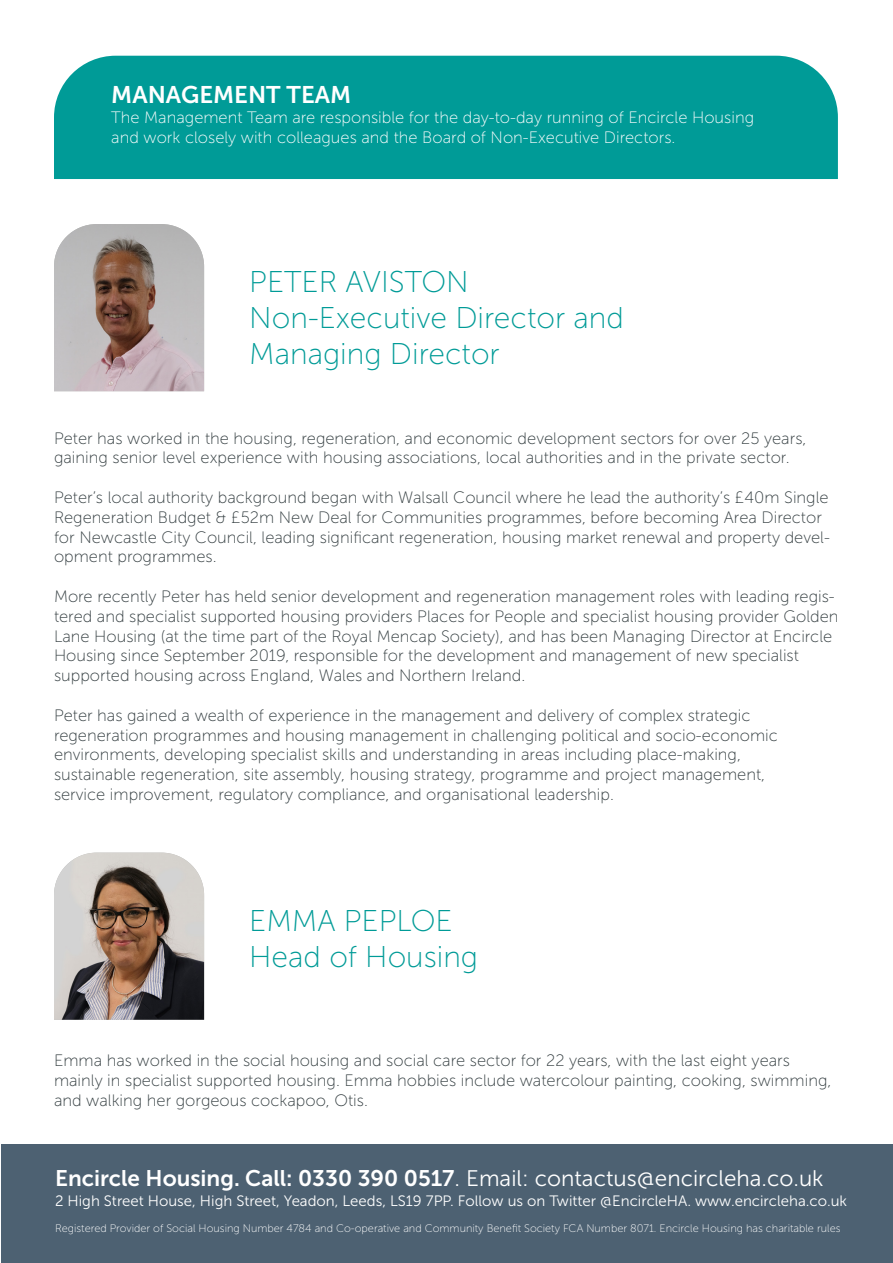
<style>
.page{position:relative;width:893px;height:1263px;background:#fff}
.page>*{position:absolute;margin:0;border:0;box-sizing:border-box;transform-origin:0 0}
.t1{font:30px "Museo Sans 100";color:#009b97}
.t2{font:24px "Museo Sans 700";color:#fff}
.t3{font:22.5px "Museo Sans 300";color:#fff}
.t4{font:16.5px/19.8px "Museo Sans 100";color:#313b3e}
.t5{font:16.5px "Museo Sans 100";color:#fff}
.t6{font:15px "Museo Sans 300";color:#fff}
.t7{font:10.95px "Museo Sans 100";color:#fff}
.s1{font-family:"Museo Sans 700"}
</style>
<div class="page">
<img style="left:54px;top:224px;width:150px;height:167px">
<img style="left:54px;top:853px;width:150px;height:167px">
<div style="left:1px;top:1145px;width:892px;height:118px;background:#4d6172"></div>
<div style="left:54px;top:56px;width:784px;height:123px;background:#009b97"></div>
<p class="t2" style="left:111px;top:82px;width:241px">MANAGEMENT TEAM</p>
<p class="t5" style="left:111px;top:109px;width:644px">The Management Team are responsible for the day-to-day running of Encircle Housing</p>
<p class="t5" style="left:111px;top:128px;width:566px">and work closely with colleagues and the Board of Non-Executive Directors.</p>
<p class="t1" style="left:249px;top:266px;width:221px">PETER AVISTON</p>
<p class="t1" style="left:249px;top:302px;width:376px">Non-Executive Director and</p>
<p class="t1" style="left:249px;top:338px;width:252px">Managing Director</p>
<p class="t4" style="left:54px;top:428px;width:754px">Peter has worked in the housing, regeneration, and economic development sectors for over 25 years, gaining senior level experience with housing associations, local authorities and in the private sector.</p>
<p class="t4" style="left:54px;top:487px;width:777px">Peter’s local authority background began with Walsall Council where he lead the authority’s £40m Single Regeneration Budget &amp; £52m New Deal for Communities programmes, before becoming Area Director for Newcastle City Council, leading significant regeneration, housing market renewal and property devel&shy;opment programmes.</p>
<p class="t4" style="left:54px;top:586px;width:786px">More recently Peter has held senior development and regeneration management roles with leading regis&shy;tered and specialist supported housing providers Places for People and specialist housing provider Golden Lane Housing (at the time part of the Royal Mencap Society), and has been Managing Director at Encircle Housing since September 2019, responsible for the development and management of new specialist</p>
<p class="t4" style="left:54px;top:666px;width:473px">supported housing across England, Wales and Northern Ireland.</p>
<p class="t4" style="left:54px;top:705px;width:698px">Peter has gained a wealth of experience in the management and delivery of complex strategic</p>
<p class="t4" style="left:54px;top:725px;width:725px">regeneration programmes and housing management in challenging political and socio-economic</p>
<p class="t4" style="left:54px;top:745px;width:689px">environments, developing specialist skills and understanding in areas including place-making,</p>
<p class="t4" style="left:54px;top:765px;width:713px">sustainable regeneration, site assembly, housing strategy, programme and project management,</p>
<p class="t4" style="left:54px;top:784px;width:561px">service improvement, regulatory compliance, and organisational leadership.</p>
<p class="t1" style="left:249px;top:905px;width:205px">EMMA PEPLOE</p>
<p class="t1" style="left:249px;top:941px;width:230px">Head of Housing</p>
<p class="t4" style="left:54px;top:1051px;width:737px">Emma has worked in the social housing and social care sector for 22 years, with the last eight years</p>
<p class="t4" style="left:54px;top:1071px;width:779px">mainly in specialist supported housing. Emma hobbies include watercolour painting, cooking, swimming,</p>
<p class="t4" style="left:54px;top:1090px;width:315px">and walking her gorgeous cockapoo, Otis.</p>
<p class="t3" style="left:55px;top:1166px;width:770px"><span class="s1">Encircle Housing. Call: 0330 390 0517</span>. Email: contactus@encircleha.co.uk</p>
<p class="t6" style="left:55px;top:1192px;width:793px">2 High Street House, High Street, Yeadon, Leeds, LS19 7PP. Follow us on Twitter @EncircleHA. www.encircleha.co.uk</p>
<p class="t7" style="left:55px;top:1222px;width:787px">Registered Provider of Social Housing Number 4784 and Co-operative and Community Benefit Society FCA Number 8071. Encircle Housing has charitable rules</p>
</div>
